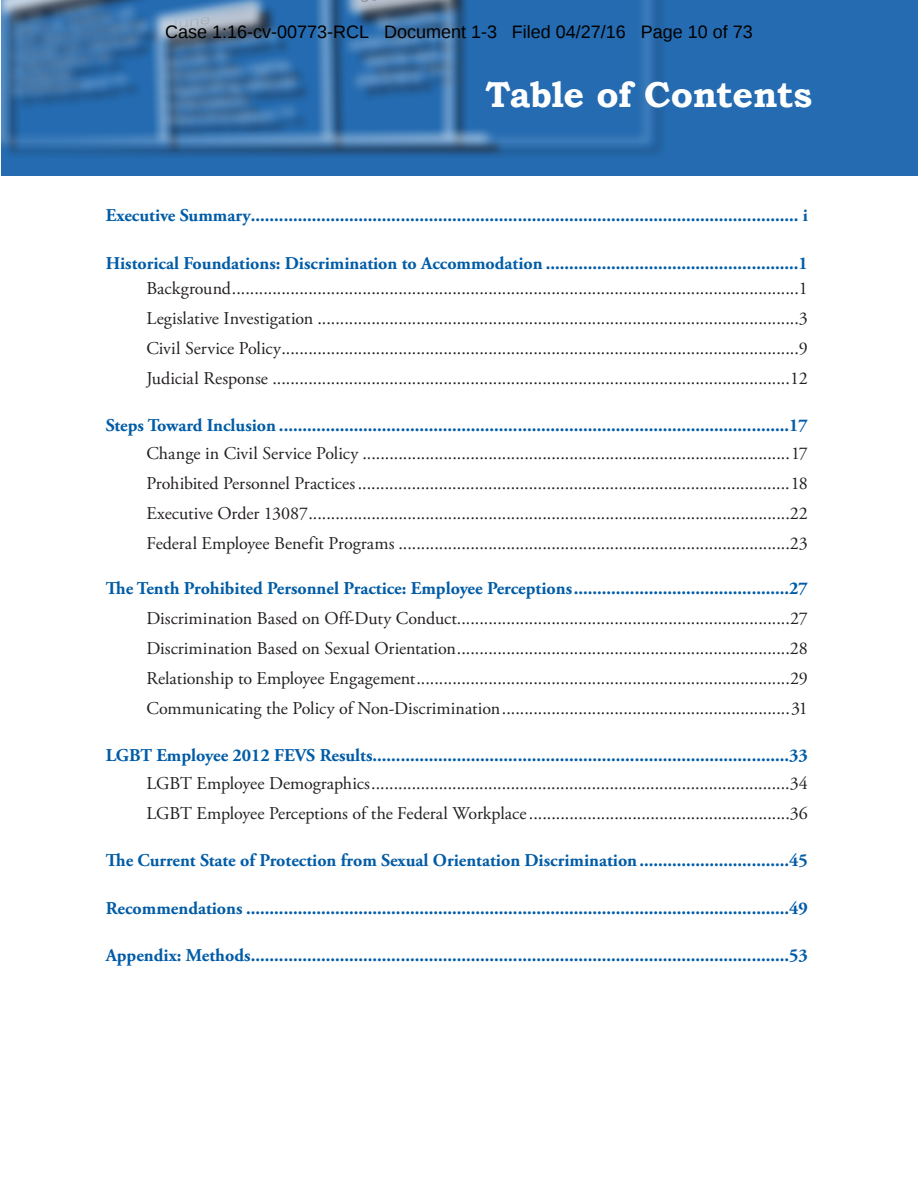
<style>
.page{position:relative;width:918px;height:1188px;background:#fff}
.page>*{position:absolute;margin:0;border:0;box-sizing:border-box;transform-origin:0 0}
.HL1_Section_Head{font:700 36px "Bookman Old Style";letter-spacing:-.01em;color:#fff}
.TOC_H2{font:18px "Adobe Garamond Pro";color:#231f20}
.Toc_1{font:700 18px "Adobe Garamond Pro";color:#015ca7}
.TOC_H2-2{font:700 18px "Adobe Garamond Pro";color:#015ca7}
.t1{font:18px "Liberation Sans";color:#000}
</style>
<div class="page">
<div style="left:1px;top:0;width:917px;height:176px;background:#246bb1"></div>
<div style="left:3px;top:0;width:663px;height:160px;background:#231f20;opacity:.75"></div>
<div style="left:0;top:0;width:657px;height:151px;background:#fff;opacity:.75"></div>
<div style="left:1px;top:0;width:648px;height:142px;background:#231f20;opacity:.75"></div>
<p class="t1" style="left:165px;top:24px;width:589px">Case 1:16-cv-00773-RCL Document 1-3 Filed 04/27/16 Page 10 of 73</p>
<p class="HL1_Section_Head" style="left:485px;top:68px;width:328px">Table of Contents</p>
<p class="Toc_1" style="left:106px;top:205px;width:704px">Executive Summary..................................................................................................................... i</p>
<p class="Toc_1" style="left:106px;top:252px;width:704px">Historical Foundations: Discrimination to Accommodation ......................................................1</p>
<p class="TOC_H2" style="left:146px;top:277px;width:663px">Background..............................................................................................................................1</p>
<p class="TOC_H2" style="left:146px;top:307px;width:663px">Legislative Investigation ...........................................................................................................3</p>
<p class="TOC_H2" style="left:146px;top:337px;width:663px">Civil Service Policy...................................................................................................................9</p>
<p class="TOC_H2" style="left:146px;top:367px;width:663px">Judicial Response ...................................................................................................................12</p>
<p class="Toc_1" style="left:106px;top:415px;width:704px">Steps Toward Inclusion .............................................................................................................17</p>
<p class="TOC_H2" style="left:146px;top:442px;width:663px">Change in Civil Service Policy ...............................................................................................17</p>
<p class="TOC_H2" style="left:146px;top:472px;width:663px">Prohibited Personnel Practices................................................................................................18</p>
<p class="TOC_H2" style="left:146px;top:502px;width:663px">Executive Order 13087...........................................................................................................22</p>
<p class="TOC_H2" style="left:146px;top:532px;width:663px">Federal Employee Benefit Programs .......................................................................................23</p>
<p class="TOC_H2-2" style="left:106px;top:578px;width:704px">The Tenth Prohibited Personnel Practice: Employee Perceptions..............................................27</p>
<p class="TOC_H2" style="left:146px;top:607px;width:663px">Discrimination Based on Off-Duty Conduct..........................................................................27</p>
<p class="TOC_H2" style="left:146px;top:637px;width:663px">Discrimination Based on Sexual Orientation..........................................................................28</p>
<p class="TOC_H2" style="left:146px;top:667px;width:663px">Relationship to Employee Engagement...................................................................................29</p>
<p class="TOC_H2" style="left:146px;top:697px;width:663px">Communicating the Policy of Non-Discrimination................................................................31</p>
<p class="Toc_1" style="left:106px;top:745px;width:704px">LGBT Employee 2012 FEVS Results.........................................................................................33</p>
<p class="TOC_H2" style="left:146px;top:772px;width:663px">LGBT Employee Demographics.............................................................................................34</p>
<p class="TOC_H2" style="left:146px;top:802px;width:663px">LGBT Employee Perceptions of the Federal Workplace..........................................................36</p>
<p class="Toc_1" style="left:106px;top:850px;width:704px">The Current State of Protection from Sexual Orientation Discrimination................................45</p>
<p class="Toc_1" style="left:106px;top:897px;width:704px">Recommendations ....................................................................................................................49</p>
<p class="Toc_1" style="left:106px;top:945px;width:704px">Appendix: Methods...................................................................................................................53</p>
</div>
